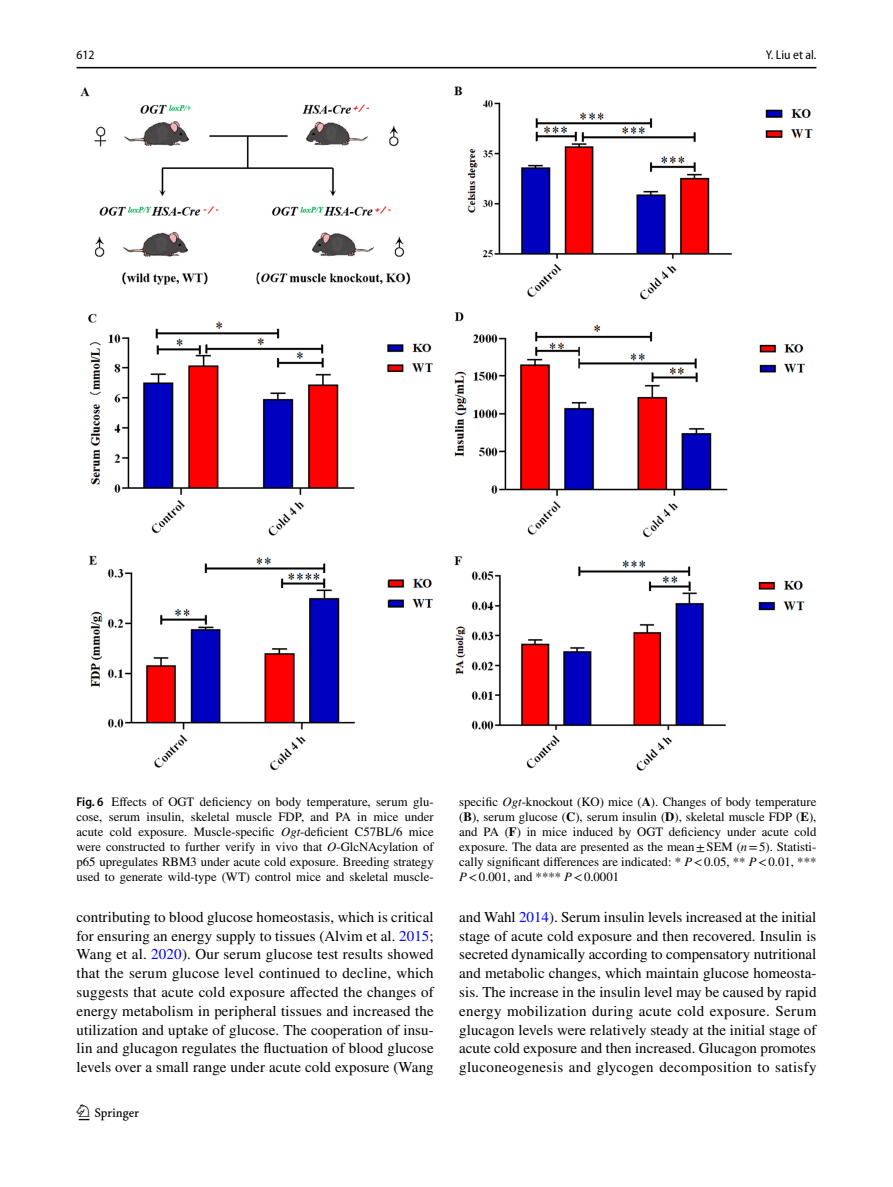
<style>
.page{position:relative;width:893px;height:1187px;background:#fff}
.page>*{position:absolute;margin:0;border:0;box-sizing:border-box;transform-origin:0 0}
.t1{font:22.5px "Springnew Regular 2";color:#000}
.t2{font:15px/18.8px "STIX";letter-spacing:.005em;color:#000;text-align:justify}
.t3{font:12.75px/15px "STIX";color:#000;text-align:justify}
.t4{font:semi-condensed 12.75px "Myriad Pro";color:#000}
.s1{font-family:"Myriad Pro";font-weight:600;font-stretch:semi-condensed}
.s2{font-style:italic}
.s3{font-weight:700}
.s4{color:#00f}
</style>
<div class="page">
<hr style="left:77px;top:67px;width:739px;height:1px;background:#000">
<img style="left:81px;top:87px;width:731px;height:683px">
<p class="t4" style="left:77px;top:48px;width:20px">612</p>
<p class="t4" style="left:766px;top:48px;width:52px">Y. Liu et al.</p>
<p class="t3" style="left:77px;top:794px;width:359px"><span class="s1">Fig. 6</span> Effects of OGT deficiency on body temperature, serum glu&shy;cose, serum insulin, skeletal muscle FDP, and PA in mice under acute cold exposure. Muscle-specific <span class="s2">Ogt</span>-deficient C57BL/6 mice were constructed to further verify in vivo that <span class="s2">O</span>-GlcNAcylation of p65 upregulates RBM3 under acute cold exposure. Breeding strategy used to generate wild-type (WT) control mice and skeletal muscle-</p>
<p class="t3" style="left:459px;top:794px;width:359px">specific <span class="s2">Ogt</span>-knockout (KO) mice (<span class="s3">A</span>). Changes of body temperature (<span class="s3">B</span>), serum glucose (<span class="s3">C</span>), serum insulin (<span class="s3">D</span>), skeletal muscle FDP (<span class="s3">E</span>), and PA (<span class="s3">F</span>) in mice induced by OGT deficiency under acute cold exposure. The data are presented as the mean±SEM (<span class="s2">n</span>=5). Statisti&shy;cally significant differences are indicated: * <span class="s2">P</span>&lt;0.05, ** <span class="s2">P</span>&lt;0.01, *** <span class="s2">P</span>&lt;0.001, and **** <span class="s2">P</span>&lt;0.0001</p>
<p class="t2" style="left:77px;top:908px;width:359px">contributing to blood glucose homeostasis, which is critical for ensuring an energy supply to tissues (Alvim et al. <span class="s4">2015</span>; Wang et al. <span class="s4">2020</span>). Our serum glucose test results showed that the serum glucose level continued to decline, which suggests that acute cold exposure affected the changes of energy metabolism in peripheral tissues and increased the utilization and uptake of glucose. The cooperation of insu&shy;lin and glucagon regulates the fluctuation of blood glucose levels over a small range under acute cold exposure (Wang</p>
<p class="t2" style="left:459px;top:908px;width:359px">and Wahl <span class="s4">2014</span>). Serum insulin levels increased at the initial stage of acute cold exposure and then recovered. Insulin is secreted dynamically according to compensatory nutritional and metabolic changes, which maintain glucose homeosta&shy;sis. The increase in the insulin level may be caused by rapid energy mobilization during acute cold exposure. Serum glucagon levels were relatively steady at the initial stage of acute cold exposure and then increased. Glucagon promotes gluconeogenesis and glycogen decomposition to satisfy</p>
<h1 class="t1" style="left:79px;top:1104px;width:62px">1 3</h1>
</div>
